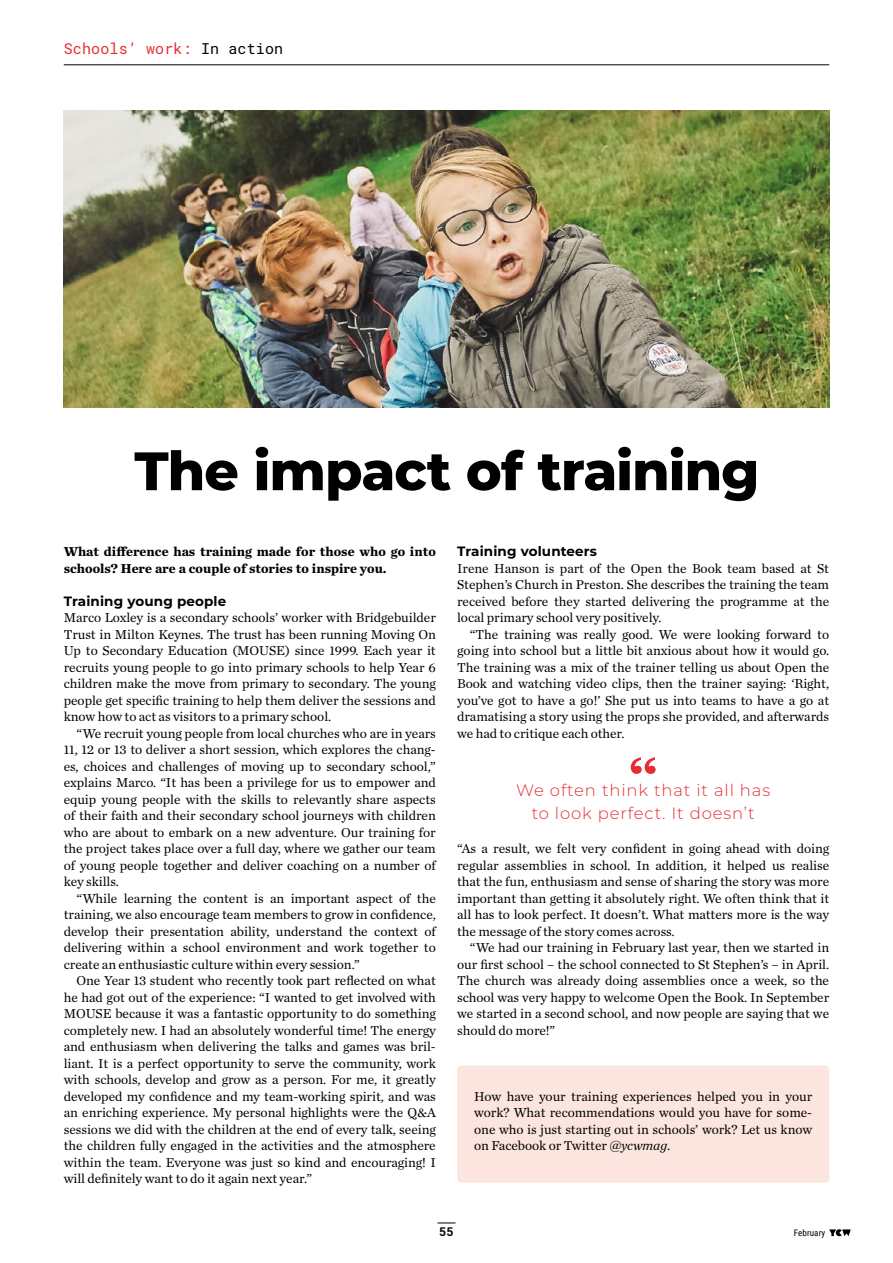
<style>
.page{position:relative;width:893px;height:1263px;background:#fff}
.page>*{position:absolute;margin:0;border:0;box-sizing:border-box;transform-origin:0 0}
.t1{font:800 54px "Montserrat";letter-spacing:-.02em;color:#000}
.t2{font:300 16.5px/22.5px "Montserrat";letter-spacing:.05em;color:#e52e34;text-align:center}
.t3{font:15px "Roboto Mono";letter-spacing:.01em;color:#e52e34}
.t4{font:13.5px/16.5px "Chronicle Text G1";letter-spacing:-.005em;color:#000;text-align:justify}
.t5{font:700 13.5px/16.5px "Chronicle Text G1";color:#000}
.t6{font:700 13.5px "Montserrat";letter-spacing:.01em;color:#000}
.t7{font:700 12px "Roboto Mono";color:#000}
.t8{font:9px "Roboto Condensed";letter-spacing:.01em;color:#000}
.s1{color:#000}
.s2{font-style:italic}
</style>
<div class="page">
<hr style="left:64px;top:65px;width:765px;height:1px;background:#000">
<img style="left:64px;top:111px;width:765px;height:297px">
<div style="left:457px;top:1065px;width:372px;height:118px;background:#fce5de;border-radius:4px"></div>
<svg style="left:631px;top:757px;width:25px;height:17px"></svg>
<svg style="left:829px;top:1229px;width:22px;height:7px"></svg>
<svg style="left:437px;top:1222px;width:18px;height:1px"></svg>
<p class="t3" style="left:64px;top:39px;width:221px">Schools’ work: <span class="s1">In action</span></p>
<h1 class="t1" style="left:134px;top:431px;width:626px">The impact of training</h1>
<p class="t5" style="left:64px;top:542px;width:374px">What difference has training made for those who go into schools? Here are a couple of stories to inspire you.</p>
<p class="t6" style="left:64px;top:591px;width:164px">Training young people</p>
<p class="t4" style="left:64px;top:609px;width:374px">Marco Loxley is a secondary schools’ worker with Bridgebuilder Trust in Milton Keynes. The trust has been running Moving On Up to Secondary Education (MOUSE) since 1999. Each year it recruits young people to go into primary schools to help Year 6 children make the move from primary to secondary. The young people get specific training to help them deliver the sessions and know how to act as visitors to a primary school.</p>
<p class="t4" style="left:64px;top:724px;width:374px;text-indent:13px">“We recruit young people from local churches who are in years 11, 12 or 13 to deliver a short session, which explores the chang&shy;es, choices and challenges of moving up to secondary school,” explains Marco. “It has been a privilege for us to empower and equip young people with the skills to relevantly share aspects of their faith and their secondary school journeys with children who are about to embark on a new adventure. Our training for the project takes place over a full day, where we gather our team of young people together and deliver coaching on a number of key skills.</p>
<p class="t4" style="left:64px;top:889px;width:374px;text-indent:13px">“While learning the content is an important aspect of the training, we also encourage team members to grow in confidence, develop their presentation ability, understand the context of delivering within a school environment and work together to create an enthusiastic culture within every session.”</p>
<p class="t4" style="left:64px;top:971px;width:374px;text-indent:13px">One Year 13 student who recently took part reflected on what he had got out of the experience: “I wanted to get involved with MOUSE because it was a fantastic opportunity to do something completely new. I had an absolutely wonderful time! The energy and enthusiasm when delivering the talks and games was bril&shy;liant. It is a perfect opportunity to serve the community, work with schools, develop and grow as a person. For me, it greatly developed my confidence and my team-working spirit, and was an enriching experience. My personal highlights were the Q&amp;A sessions we did with the children at the end of every talk, seeing the children fully engaged in the activities and the atmosphere within the team. Everyone was just so kind and encouraging! I will definitely want to do it again next year.”</p>
<p class="t6" style="left:457px;top:541px;width:141px">Training volunteers</p>
<p class="t4" style="left:457px;top:559px;width:374px">Irene Hanson is part of the Open the Book team based at St Stephen’s Church in Preston. She describes the training the team received before they started delivering the programme at the local primary school very positively.</p>
<p class="t4" style="left:457px;top:625px;width:374px;text-indent:13px">“The training was really good. We were looking forward to going into school but a little bit anxious about how it would go.<br>The training was a mix of the trainer telling us about Open the Book and watching video clips, then the trainer saying: ‘Right, you’ve got to have a go!’ She put us into teams to have a go at dramatising a story using the props she provided, and afterwards we had to critique each other.</p>
<p class="t2" style="left:516px;top:779px;width:256px">We often think that it all has to look perfect. It doesn’t</p>
<p class="t4" style="left:457px;top:839px;width:374px">“As a result, we felt very confident in going ahead with doing regular assemblies in school. In addition, it helped us realise that the fun, enthusiasm and sense of sharing the story was more important than getting it absolutely right. We often think that it all has to look perfect. It doesn’t. What matters more is the way the message of the story comes across.</p>
<p class="t4" style="left:457px;top:938px;width:374px;text-indent:13px">“We had our training in February last year, then we started in our first school – the school connected to St Stephen’s – in April.<br>The church was already doing assemblies once a week, so the school was very happy to welcome Open the Book. In September we started in a second school, and now people are saying that we should do more!”</p>
<p class="t4" style="left:474px;top:1087px;width:340px">How have your training experiences helped you in your work? What recommendations would you have for some&shy;one who is just starting out in schools’ work? Let us know on Facebook or Twitter <span class="s2">@ycwmag</span>.</p>
<p class="t7" style="left:439px;top:1223px;width:16px">55</p>
<p class="t8" style="left:794px;top:1226px;width:33px">February</p>
</div>
